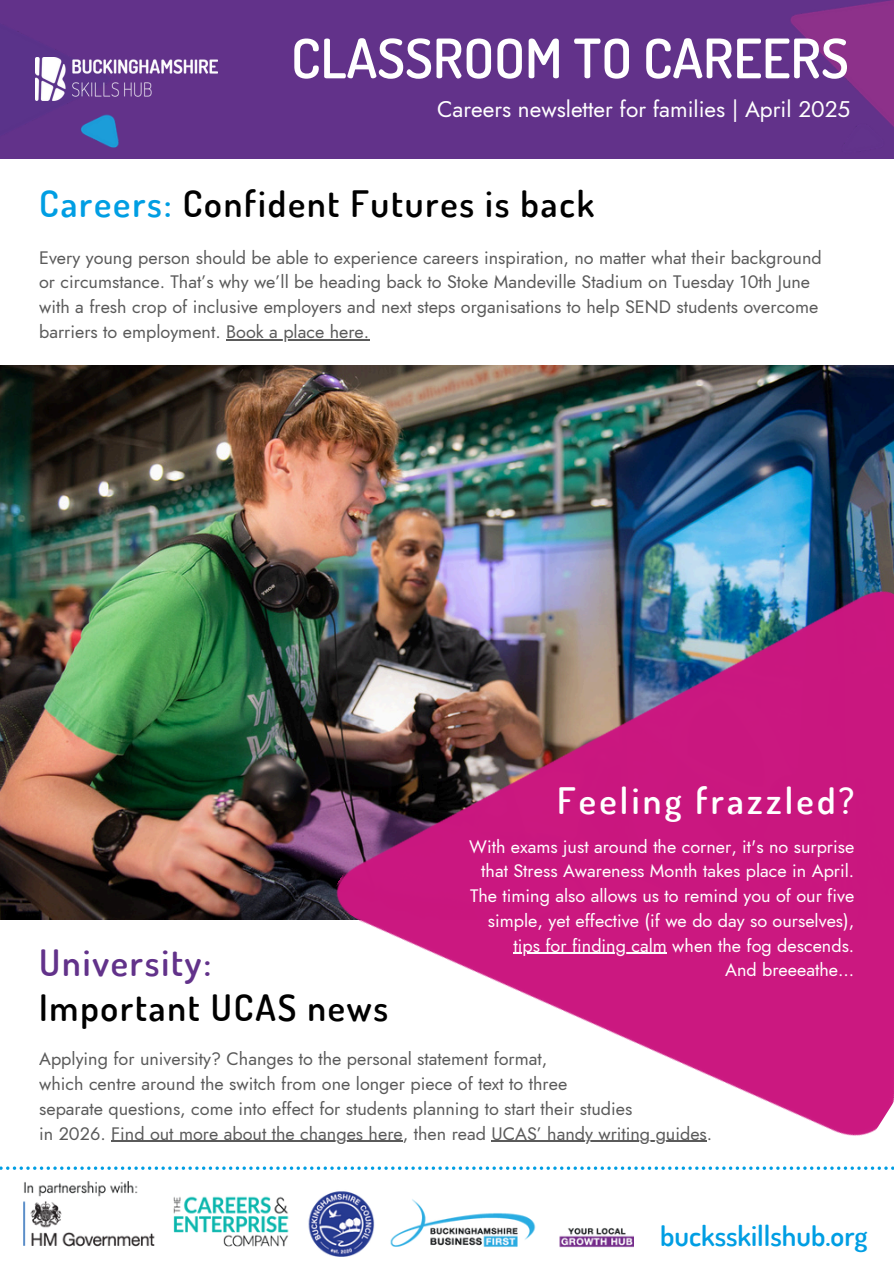
<style>
.page{position:relative;width:894px;height:1264px;background:#fff}
.page>*{position:absolute;margin:0;border:0;box-sizing:border-box;transform-origin:0 0}
.t1{font:600 54.45px "Terminal Dosis";color:#fff}
.t2{font:600 36.45px/45px "Terminal Dosis";letter-spacing:.05em;color:#000}
.t3{font:600 36.45px "Terminal Dosis";letter-spacing:.09em;color:#fff}
.t4{font:600 28.35px "Terminal Dosis";color:#009ee3}
.t5{font:22.5px "Jost";color:#fff}
.t6{font:18px/24.8px "Jost";color:#000}
.t7{font:18px/24.8px "Jost";color:#fff;text-align:right}
.s1{color:#009ee3}
.s2{color:#62328a}
</style>
<div class="page">
<img style="left:0;top:365px;width:893px;height:554px">
<div style="left:0;top:0;width:893px;height:159px;background:#62328a"></div>
<img style="left:35px;top:58px;width:182px;height:43px">
<hr style="left:111px;top:1140px;width:291px;height:1px;background:#000">
<img style="left:326px;top:425px;width:567px;height:745px">
<svg style="left:0;top:1166px;width:893px;height:3px"></svg>
<img style="left:24px;top:1181px;width:608px;height:75px">
<hr style="left:226px;top:339px;width:143px;height:1px;background:#000">
<hr style="left:513px;top:952px;width:153px;height:1px;background:#fff">
<p class="t1" style="left:291px;top:22px;width:559px">CLASSROOM TO CAREERS</p>
<h1 class="t5" style="left:437px;top:93px;width:414px">Careers newsletter for families | April 2025</h1>
<h4 class="t2" style="left:39px;top:180px;width:556px"><span class="s1">Careers:</span> Confident Futures is back</h4>
<p class="t6" style="left:39px;top:245px;width:783px">Every young person should be able to experience careers inspiration, no matter what their background or circumstance. That’s why we’ll be heading back to Stoke Mandeville Stadium on Tuesday 10th June with a fresh crop of inclusive employers and next steps organisations to help SEND students overcome barriers to employment. Book a place here.</p>
<p class="t2" style="left:39px;top:939px;width:350px"><span class="s2">University:<br></span>Important UCAS news</p>
<h2 class="t3" style="left:557px;top:777px;width:298px">Feeling frazzled?</h2>
<p class="t7" style="left:469px;top:833px;width:386px">With exams just around the corner, it's no surprise</p>
<p class="t7" style="left:481px;top:858px;width:374px">that Stress Awareness Month takes place in April.</p>
<p class="t7" style="left:470px;top:883px;width:386px">The timing also allows us to remind you of our five simple, yet effective (if we do day so ourselves),</p>
<h2 class="t7" style="left:513px;top:932px;width:342px">tips for finding calm when the fog descends.</h2>
<p class="t7" style="left:725px;top:957px;width:131px">And breeeathe...</p>
<p class="t6" style="left:39px;top:1046px;width:674px">Applying for university? Changes to the personal statement format,<br>which centre around the switch from one longer piece of text to three<br>separate questions, come into effect for students planning to start their studies<br>in 2026. Find out more about the changes here, then read UCAS’ handy writing guides.</p>
<p class="t4" style="left:660px;top:1217px;width:209px">bucksskillshub.org</p>
</div>
